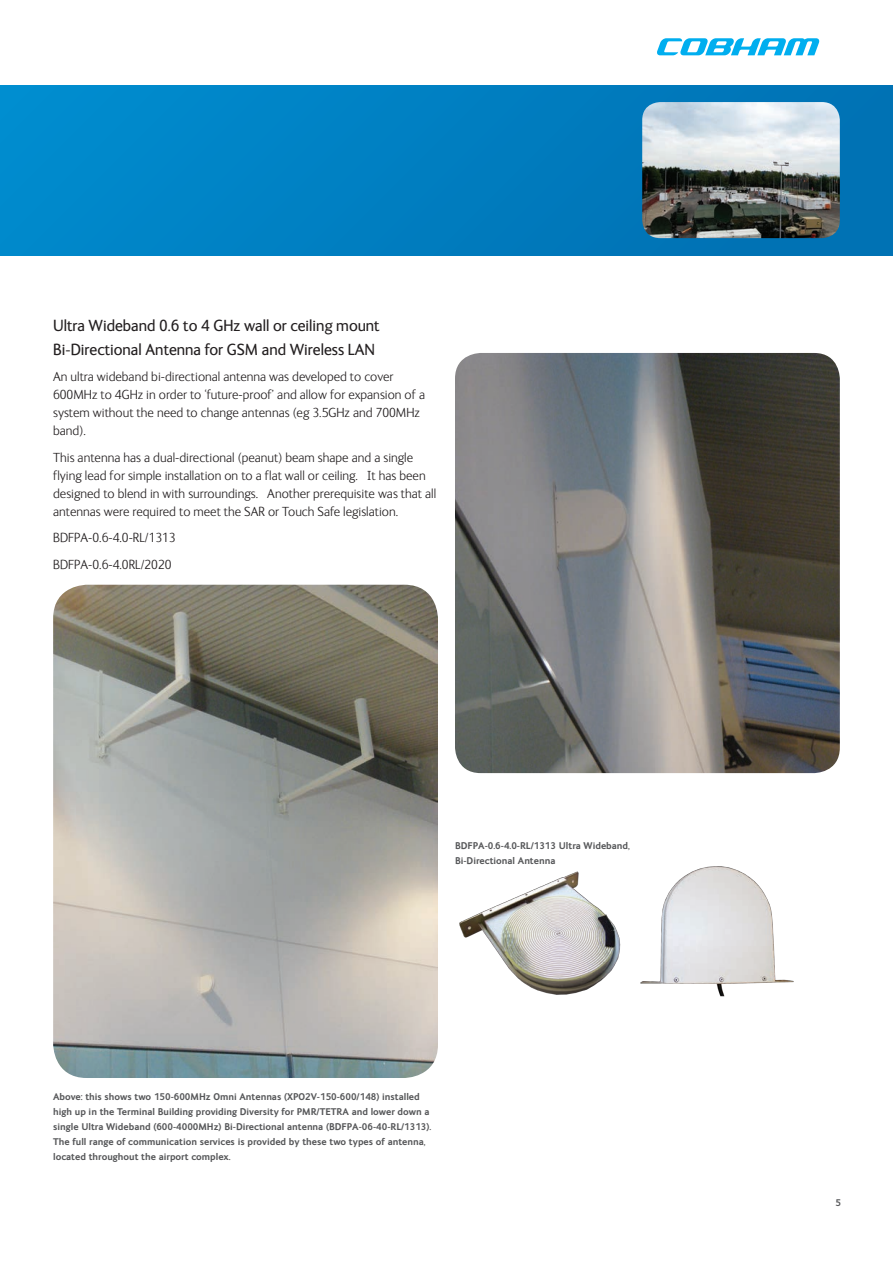
<style>
.page{position:relative;width:893px;height:1263px;background:#fff}
.page>*{position:absolute;margin:0;border:0;box-sizing:border-box;transform-origin:0 0}
.Body{font:16.5px/24px "FS Ingrid";color:#231f20}
.Body-2{font:300 13.5px/18px "FS Ingrid";color:#231f20}
.t1{font:700 9.75px/15px "FS Ingrid";color:#57585a}
.t2{font:700 9.75px "FS Ingrid";color:#57585a}
</style>
<div class="page">
<div style="left:0;top:85px;width:893px;height:170px;background:linear-gradient(to right,#008bce,#0070b2)"></div>
<svg style="left:657px;top:38px;width:162px;height:17px"></svg>
<img style="left:642px;top:102px;width:198px;height:136px">
<img style="left:640px;top:866px;width:154px;height:130px">
<img style="left:459px;top:871px;width:162px;height:124px">
<img style="left:53px;top:585px;width:385px;height:493px">
<img style="left:455px;top:353px;width:385px;height:420px">
<p class="Body" style="left:53px;top:313px;width:328px">Ultra Wideband 0.6 to 4 GHz wall or ceiling mount<br>Bi-Directional Antenna for GSM and Wireless LAN</p>
<p class="Body-2" style="left:53px;top:368px;width:373px">An ultra wideband bi-directional antenna was developed to cover 600MHz to 4GHz in order to ‘future-proof’ and allow for expansion of a system without the need to change antennas (eg 3.5GHz and 700MHz band).</p>
<p class="Body-2" style="left:53px;top:448px;width:385px">This antenna has a dual-directional (peanut) beam shape and a single flying lead for simple installation on to a flat wall or ceiling. It has been designed to blend in with surroundings. Another prerequisite was that all antennas were required to meet the SAR or Touch Safe legislation.</p>
<p class="Body-2" style="left:53px;top:529px;width:124px">BDFPA-0.6-4.0-RL/1313</p>
<p class="Body-2" style="left:53px;top:555px;width:120px">BDFPA-0.6-4.0RL/2020</p>
<p class="t1" style="left:455px;top:838px;width:176px">BDFPA-0.6-4.0-RL/1313 Ultra Wideband,<br>Bi-Directional Antenna</p>
<p class="t1" style="left:53px;top:1089px;width:380px">Above: this shows two 150-600MHz Omni Antennas (XPO2V-150-600/148) installed high up in the Terminal Building providing Diversity for PMR/TETRA and lower down a single Ultra Wideband (600-4000MHz) Bi-Directional antenna (BDFPA-06-40-RL/1313).<br>The full range of communication services is provided by these two types of antenna, located throughout the airport complex.</p>
<p class="t2" style="left:835px;top:1197px;width:7px">5</p>
</div>
